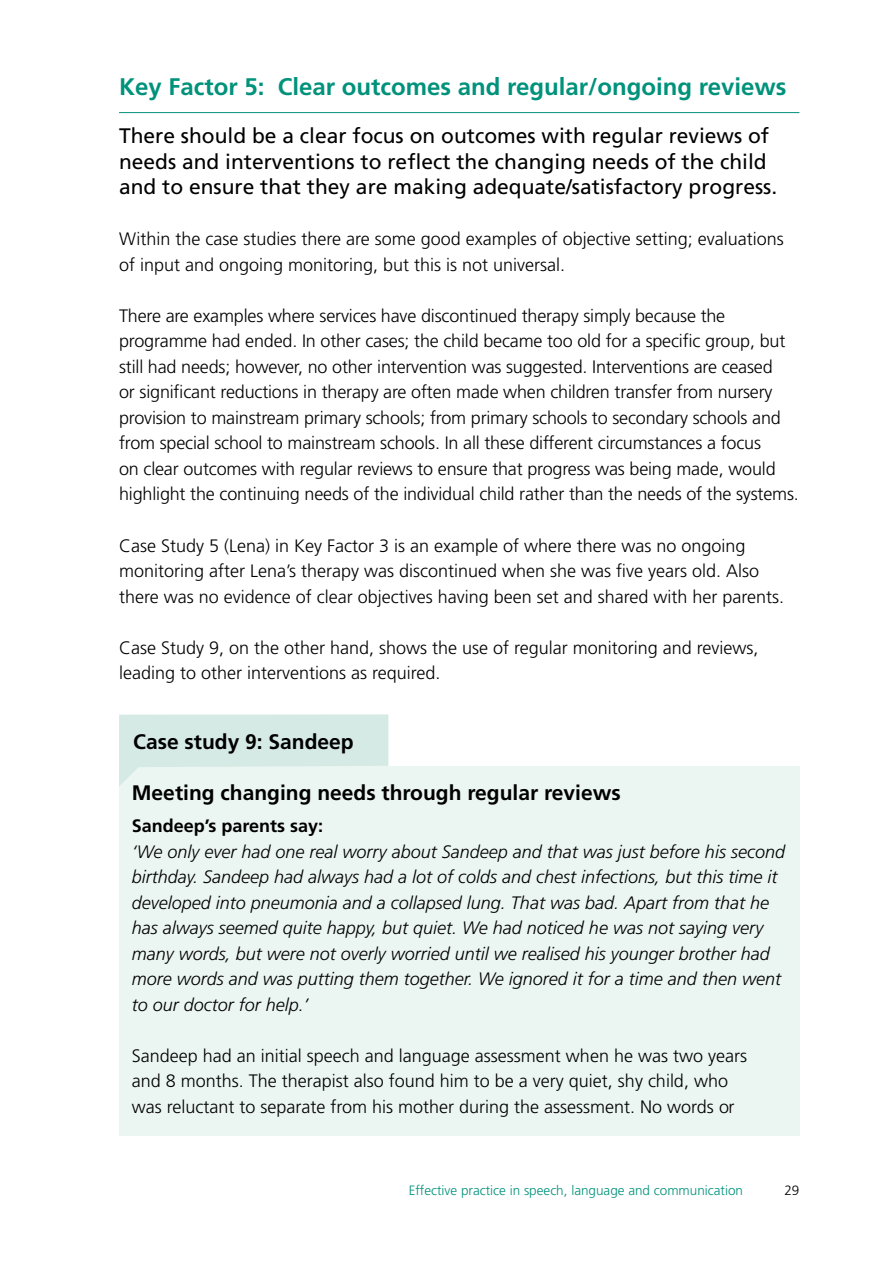
<style>
.page{position:relative;width:893px;height:1263px;background:#fff}
.page>*{position:absolute;margin:0;border:0;box-sizing:border-box;transform-origin:0 0}
.t1{font:700 24px "Frutiger";color:#00927b}
.t2{font:21px/25.5px "Frutiger";color:#000}
.t3{font:700 21px "Frutiger";color:#000}
.t4{font:300 18px/25.5px "Frutiger";letter-spacing:-.01em;color:#000}
.t5{font:italic 300 18px/25.5px "Frutiger";color:#000}
.t6{font:700 18px "Frutiger";color:#000}
.t7{font:300 13.5px "Frutiger";color:#00927b}
.t8{font:300 13.5px "Frutiger";color:#000}
</style>
<div class="page">
<hr style="left:119px;top:112px;width:680px;height:1px;background:#00927b">
<div style="left:119px;top:766px;width:680px;height:369px;background:#ebf5f2"></div>
<svg style="left:119px;top:714px;width:269px;height:72px"></svg>
<h1 class="t1" style="left:119px;top:73px;width:669px">Key Factor 5: Clear outcomes and regular/ongoing reviews</h1>
<p class="t2" style="left:119px;top:123px;width:660px">There should be a clear focus on outcomes with regular reviews of needs and interventions to reflect the changing needs of the child and to ensure that they are making adequate/satisfactory progress.</p>
<p class="t4" style="left:119px;top:226px;width:666px">Within the case studies there are some good examples of objective setting; evaluations of input and ongoing monitoring, but this is not universal.</p>
<p class="t4" style="left:119px;top:303px;width:681px">There are examples where services have discontinued therapy simply because the programme had ended. In other cases; the child became too old for a specific group, but still had needs; however, no other intervention was suggested. Interventions are ceased<br>or significant reductions in therapy are often made when children transfer from nursery provision to mainstream primary schools; from primary schools to secondary schools and from special school to mainstream schools. In all these different circumstances a focus<br>on clear outcomes with regular reviews to ensure that progress was being made, would highlight the continuing needs of the individual child rather than the needs of the systems.</p>
<p class="t4" style="left:119px;top:532px;width:667px">Case Study 5 (Lena) in Key Factor 3 is an example of where there was no ongoing monitoring after Lena’s therapy was discontinued when she was five years old. Also there was no evidence of clear objectives having been set and shared with her parents.</p>
<p class="t4" style="left:119px;top:634px;width:641px">Case Study 9, on the other hand, shows the use of regular monitoring and reviews, leading to other interventions as required.</p>
<p class="t3" style="left:133px;top:729px;width:222px">Case study 9: Sandeep</p>
<p class="t3" style="left:132px;top:780px;width:490px">Meeting changing needs through regular reviews</p>
<p class="t6" style="left:132px;top:815px;width:193px">Sandeep’s parents say:</p>
<p class="t5" style="left:132px;top:839px;width:655px">‘We only ever had one real worry about Sandeep and that was just before his second birthday. Sandeep had always had a lot of colds and chest infections, but this time it developed into pneumonia and a collapsed lung. That was bad. Apart from that he has always seemed quite happy, but quiet. We had noticed he was not saying very many words, but were not overly worried until we realised his younger brother had more words and was putting them together. We ignored it for a time and then went to our doctor for help.’</p>
<p class="t4" style="left:132px;top:1043px;width:617px">Sandeep had an initial speech and language assessment when he was two years and 8 months. The therapist also found him to be a very quiet, shy child, who was reluctant to separate from his mother during the assessment. No words or</p>
<p class="t7" style="left:409px;top:1182px;width:336px">Effective practice in speech, language and communication</p>
<p class="t8" style="left:784px;top:1182px;width:17px">29</p>
</div>
